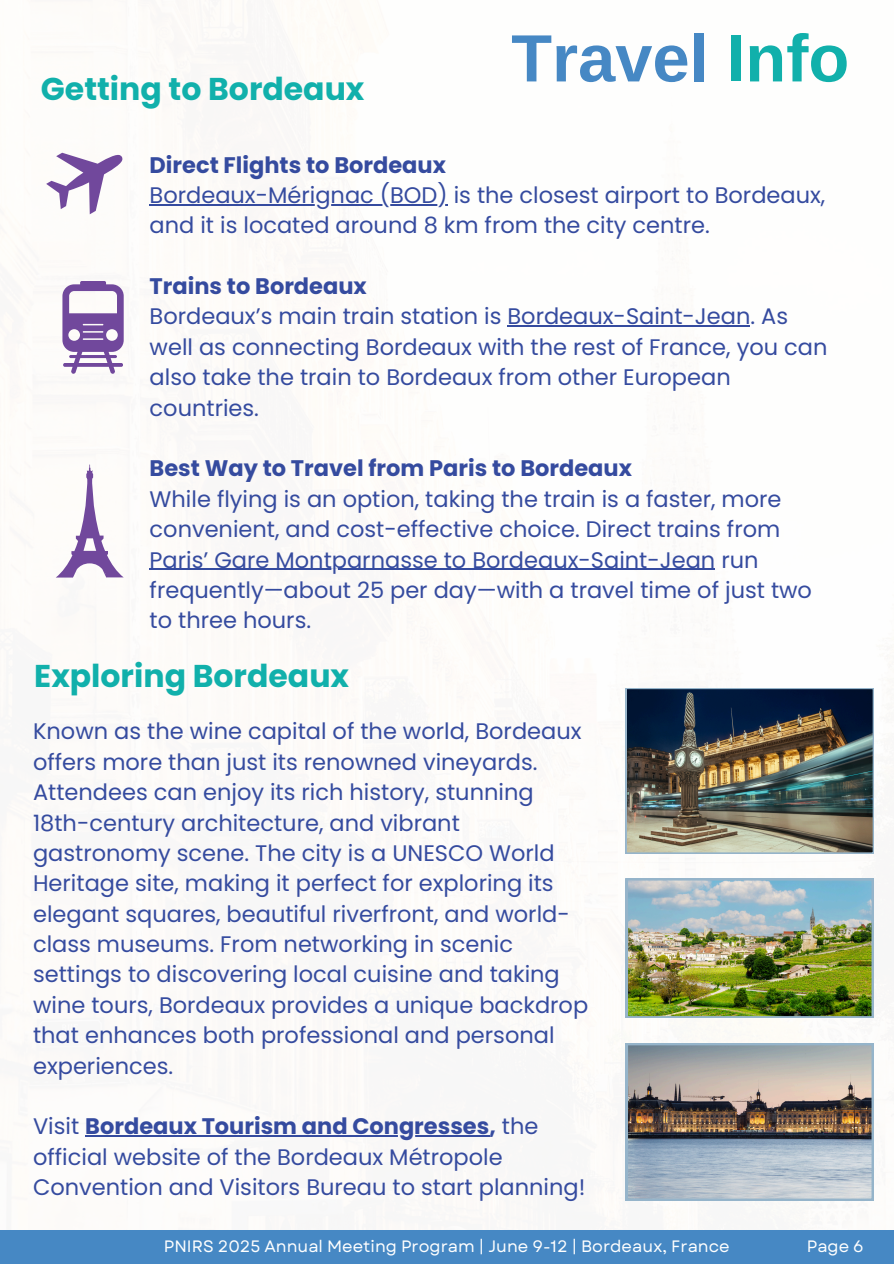
<style>
.page{position:relative;width:894px;height:1264px;background:#fff}
.page>*{position:absolute;margin:0;border:0;box-sizing:border-box;transform-origin:0 0}
.t1{font:700 66.75px "Arimo";color:#4688c4}
.t2{font:700 31.5px "Poppins";color:#11b0ab}
.t3{font:22.5px/30.3px "Poppins";color:#354b9f}
.t4{font:700 22.5px "Poppins";color:#354b9f}
.t5{font:16.5px "Garet";color:#fff}
.s1{color:#11b0ab}
.s2{font-weight:400}
</style>
<div class="page">
<div style="left:0;top:1230px;width:893px;height:33px;background:#4688c4"></div>
<svg style="left:46px;top:152px;width:77px;height:62px"></svg>
<svg style="left:62px;top:281px;width:61px;height:92px"></svg>
<svg style="left:56px;top:464px;width:67px;height:113px"></svg>
<img style="left:625px;top:688px;width:248px;height:165px">
<img style="left:625px;top:1043px;width:248px;height:157px">
<img style="left:625px;top:878px;width:248px;height:139px">
<hr style="left:149px;top:204px;width:298px;height:1px;background:#354b9f">
<hr style="left:507px;top:325px;width:243px;height:2px;background:#354b9f">
<hr style="left:149px;top:568px;width:566px;height:2px;background:#354b9f">
<hr style="left:85px;top:1135px;width:404px;height:1px;background:#354b9f">
<h3 class="t2" style="left:41px;top:67px;width:325px">Getting to Bordeaux</h3>
<h3 class="t1" style="left:511px;top:21px;width:339px">Travel <span class="s1">Info</span></h3>
<p class="t4" style="left:149px;top:149px;width:298px">Direct Flights to Bordeaux</p>
<h2 class="t3" style="left:149px;top:180px;width:677px">Bordeaux-Mérignac (BOD) is the closest airport to Bordeaux, and it is located around 8 km from the city centre.</h2>
<h2 class="t4" style="left:149px;top:270px;width:219px">Trains to Bordeaux</h2>
<h1 class="t3" style="left:149px;top:301px;width:679px">Bordeaux’s main train station is Bordeaux-Saint-Jean. As well as connecting Bordeaux with the rest of France, you can also take the train to Bordeaux from other European countries.</h1>
<h1 class="t4" style="left:149px;top:453px;width:483px">Best Way to Travel from Paris to Bordeaux</h1>
<p class="t3" style="left:149px;top:484px;width:633px">While flying is an option, taking the train is a faster, more convenient, and cost-effective choice. Direct trains from</p>
<p class="t3" style="left:149px;top:544px;width:663px">Paris’ Gare Montparnasse to Bordeaux-Saint-Jean run frequently—about 25 per day—with a travel time of just two to three hours.</p>
<p class="t2" style="left:34px;top:654px;width:316px">Exploring Bordeaux</p>
<p class="t3" style="left:33px;top:716px;width:556px">Known as the wine capital of the world, Bordeaux offers more than just its renowned vineyards.<br>Attendees can enjoy its rich history, stunning 18th-century architecture, and vibrant gastronomy scene. The city is a UNESCO World Heritage site, making it perfect for exploring its elegant squares, beautiful riverfront, and world&shy;class museums. From networking in scenic settings to discovering local cuisine and taking wine tours, Bordeaux provides a unique backdrop that enhances both professional and personal experiences.</p>
<h3 class="t4" style="left:33px;top:1110px;width:506px"><span class="s2">Visit</span> Bordeaux Tourism and Congresses, <span class="s2">the</span></h3>
<h3 class="t3" style="left:33px;top:1141px;width:553px">official website of the Bordeaux Métropole<br>Convention and Visitors Bureau to start planning!</h3>
<h2 class="t5" style="left:164px;top:1234px;width:567px">PNIRS 2025 Annual Meeting Program | June 9-12 | Bordeaux, France</h2>
<h3 class="t5" style="left:806px;top:1234px;width:58px">Page 6</h3>
</div>
